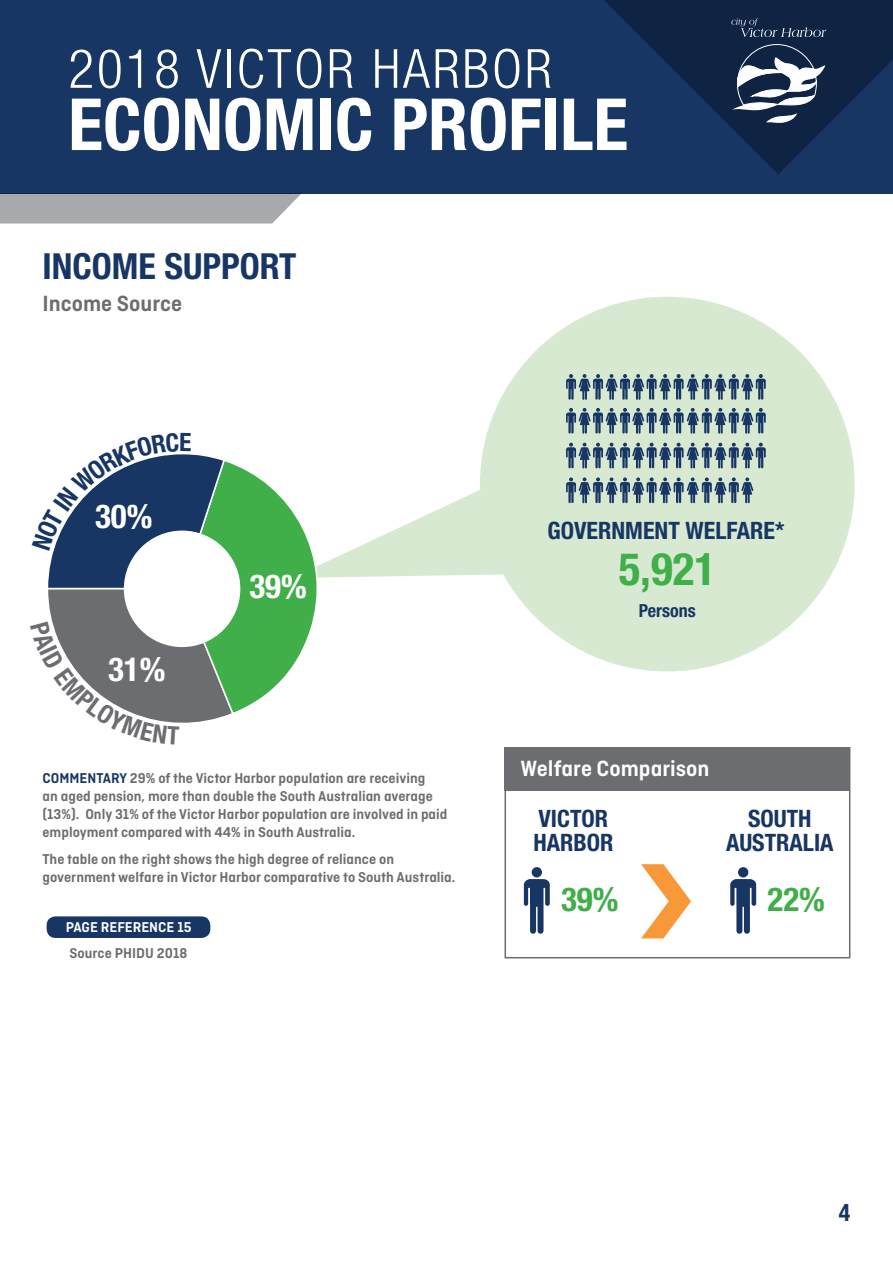
<style>
.page{position:relative;width:893px;height:1263px;background:#fff}
.page>*{position:absolute;margin:0;border:0;box-sizing:border-box;transform-origin:0 0}
.t1{font:700 condensed 72px "Helvetica Neue LT Std";color:#fff}
.t2{font:300 condensed 54px "Helvetica Neue LT Std";letter-spacing:.05em;color:#fff}
.t3{font:700 condensed 45px "Helvetica Neue LT Std";color:#40ae49}
.t4{font:700 condensed 36px "Helvetica Neue LT Std";color:#183664}
.t5{font:700 condensed 33px "Helvetica Neue LT Std";color:#fff}
.t6{font:700 condensed 33px "Helvetica Neue LT Std";color:#40ae49}
.t7{font:700 condensed 24px/24px "Helvetica Neue LT Std";color:#183664}
.t8{font:600 23.25px "Ciutadella";color:#fff}
.t9{font:600 23.25px "Ciutadella";color:#6c6d70}
.t10{font:700 condensed 18px "Helvetica Neue LT Std";color:#183664}
.t11{font:600 15px/18px "Ciutadella";color:#6c6d70}
.t12{font:600 15px "Ciutadella";color:#fff}
.s1{color:#183664}
</style>
<div class="page">
<div style="left:0;top:0;width:893px;height:193px;background:#183664"></div>
<svg style="left:0;top:193px;width:302px;height:30px"></svg>
<svg style="left:604px;top:0;width:289px;height:174px"></svg>
<svg style="left:731px;top:18px;width:95px;height:19px"></svg>
<svg style="left:732px;top:44px;width:94px;height:80px"></svg>
<div style="left:480px;top:297px;width:375px;height:374px;background:#d8e9d2;border-radius:50%"></div>
<svg style="left:566px;top:374px;width:200px;height:26px"></svg>
<svg style="left:566px;top:408px;width:200px;height:26px"></svg>
<svg style="left:566px;top:443px;width:200px;height:25px"></svg>
<svg style="left:566px;top:477px;width:187px;height:26px"></svg>
<div style="left:47px;top:916px;width:163px;height:22px;background:#183664;border-radius:9px"></div>
<div style="left:532px;top:867px;width:10px;height:10px;background:#183664;border-radius:50%"></div>
<svg style="left:524px;top:879px;width:26px;height:55px"></svg>
<div style="left:738px;top:867px;width:10px;height:10px;background:#183664;border-radius:50%"></div>
<svg style="left:730px;top:879px;width:26px;height:55px"></svg>
<svg style="left:641px;top:864px;width:50px;height:74px"></svg>
<div style="left:504px;top:747px;width:346px;height:211px;border:2px solid #6c6d70"></div>
<div style="left:504px;top:747px;width:346px;height:43px;background:#6c6d70"></div>
<svg style="left:48px;top:434px;width:470px;height:289px"></svg>
<h2 class="t2" style="left:68px;top:38px;width:485px">2018 VICTOR HARBOR</h2>
<h1 class="t1" style="left:68px;top:81px;width:561px">ECONOMIC PROFILE</h1>
<h3 class="t4" style="left:43px;top:245px;width:255px">INCOME SUPPORT</h3>
<h3 class="t9" style="left:43px;top:290px;width:141px">Income Source</h3>
<h3 class="t5" style="left:95px;top:496px;width:59px">30%</h3>
<h3 class="t5" style="left:108px;top:649px;width:59px">31%</h3>
<h3 class="t5" style="left:249px;top:566px;width:59px">39%</h3>
<p class="t11" style="left:43px;top:769px;width:406px"><span class="s1">COMMENTARY</span> 29% of the Victor Harbor population are receiving<br>an aged pension, more than double the South Australian average (13%). Only 31% of the Victor Harbor population are involved in paid employment compared with 44% in South Australia.</p>
<p class="t11" style="left:43px;top:850px;width:414px">The table on the right shows the high degree of reliance on government welfare in Victor Harbor comparative to South Australia.</p>
<p class="t12" style="left:66px;top:918px;width:127px">PAGE REFERENCE 15</p>
<p class="t11" style="left:70px;top:943px;width:119px">Source PHIDU 2018</p>
<h3 class="t7" style="left:547px;top:518px;width:238px">GOVERNMENT WELFARE*</h3>
<h3 class="t3" style="left:619px;top:542px;width:99px">5,921</h3>
<p class="t10" style="left:639px;top:599px;width:58px">Persons</p>
<h3 class="t8" style="left:521px;top:755px;width:191px">Welfare Comparison</h3>
<h3 class="t7" style="left:533px;top:806px;width:82px">VICTOR<br>HARBOR</h3>
<h3 class="t7" style="left:726px;top:806px;width:109px;text-align:center">SOUTH<br>AUSTRALIA</h3>
<h3 class="t6" style="left:561px;top:879px;width:59px">39%</h3>
<h3 class="t6" style="left:767px;top:879px;width:59px">22%</h3>
<h3 class="t7" style="left:839px;top:1200px;width:13px">4</h3>
</div>
